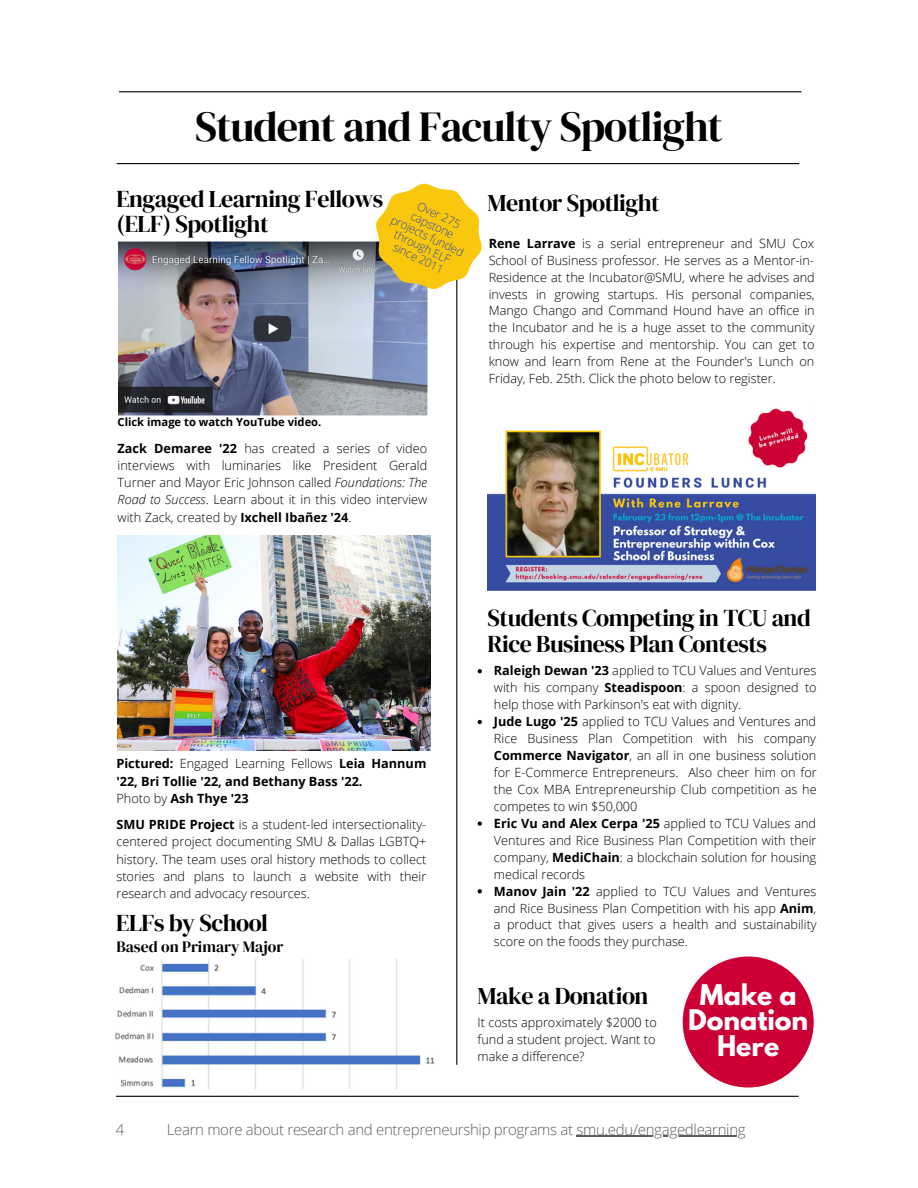
<style>
.page{position:relative;width:918px;height:1188px;background:#fff}
.page>*{position:absolute;margin:0;border:0;box-sizing:border-box;transform-origin:0 0}
.t1{font:42.3px "DM Serif Display";letter-spacing:-.025em;color:#000}
.t2{font:700 25.2px/25.8px "League Spartan";color:#fff;text-align:center}
.t3{font:24px/25.3px "DM Serif Display";letter-spacing:-.02em;color:#000}
.t4{font:15.75px "DM Serif Display";color:#000}
.t5{font:300 15px "Open Sans";letter-spacing:-.02em;color:#5c605b}
.t6{font:300 12.75px/17px "Open Sans";color:#000;text-align:justify}
.t7{font:700 12.75px/17.2px "Open Sans";color:#000}
.t8{font:300 11.7px/12px "Open Sans";color:#354ca1}
.t9{font:700 11.25px "Open Sans";color:#000}
.s1{font-weight:700}
.s2{font-style:italic}
.s3{font-weight:300}
</style>
<div class="page">
<hr style="left:119px;top:91px;width:682px;height:1px;background:#000">
<hr style="left:456px;top:199px;width:1px;height:865px;background:#000">
<hr style="left:116px;top:1096px;width:682px;height:1px;background:#000">
<hr style="left:117px;top:163px;width:682px;height:1px;background:#000">
<img style="left:118px;top:536px;width:312px;height:215px">
<div style="left:683px;top:957px;width:131px;height:131px;background:#cc0035;border-radius:50%"></div>
<img style="left:119px;top:241px;width:308px;height:175px">
<svg style="left:356px;top:164px;width:145px;height:145px"></svg>
<img style="left:116px;top:960px;width:319px;height:128px">
<img style="left:488px;top:408px;width:327px;height:183px">
<svg style="left:478px;top:669px;width:4px;height:4px"></svg>
<svg style="left:478px;top:720px;width:4px;height:4px"></svg>
<svg style="left:478px;top:822px;width:4px;height:4px"></svg>
<svg style="left:478px;top:889px;width:4px;height:4px"></svg>
<hr style="left:576px;top:1136px;width:169px;height:1px;background:#5c605b">
<p class="t1" style="left:195px;top:97px;width:529px">Student and Faculty Spotlight</p>
<p class="t3" style="left:116px;top:185px;width:268px">Engaged Learning Fellows (ELF) Spotlight</p>
<p class="t3" style="left:488px;top:190px;width:174px">Mentor Spotlight</p>
<p class="t6" style="left:489px;top:234px;width:328px"><span class="s1">Rene Larrave</span> is a serial entrepreneur and SMU Cox School of Business professor. He serves as a Mentor-in-Residence at the Incubator@SMU, where he advises and invests in growing startups. His personal companies, Mango Chango and Command Hound have an office in the Incubator and he is a huge asset to the community through his expertise and mentorship. You can get to know and learn from Rene at the Founder's Lunch on Friday, Feb. 25th. Click the photo below to register.</p>
<p class="t8" style="left:420px;top:199px;width:49px;rotate:26deg">Over 275 capstone</p>
<p class="t8" style="left:395px;top:213px;width:81px;rotate:26deg">projects funded</p>
<p class="t8" style="left:398px;top:228px;width:62px;rotate:26deg">through ELF</p>
<p class="t8" style="left:397px;top:241px;width:56px;rotate:26deg">since 2011</p>
<p class="t9" style="left:118px;top:414px;width:205px">Click image to watch YouTube video.</p>
<p class="t6" style="left:118px;top:439px;width:311px"><span class="s1">Zack Demaree '22</span> has created a series of video interviews with luminaries like President Gerald Turner and Mayor Eric Johnson called <span class="s2">Foundations: The Road to Success</span>. Learn about it in this video interview with Zack, created by <span class="s1">Ixchell Ibañez '24</span>.</p>
<p class="t7" style="left:116px;top:755px;width:312px">Pictured: <span class="s3">Engaged Learning Fellows</span> Leia Hannum '22, Bri Tollie '22, and Bethany Bass '22.</p>
<p class="t7" style="left:116px;top:789px;width:134px"><span class="s3">Photo by</span> Ash Thye '23</p>
<p class="t6" style="left:116px;top:815px;width:311px"><span class="s1">SMU PRIDE Project</span> is a student-led intersectionality&shy;centered project documenting SMU &amp; Dallas LGBTQ+ history. The team uses oral history methods to collect stories and plans to launch a website with their research and advocacy resources.</p>
<p class="t3" style="left:116px;top:910px;width:153px">ELFs by School</p>
<p class="t4" style="left:116px;top:936px;width:168px">Based on Primary Major</p>
<p class="t3" style="left:488px;top:605px;width:325px">Students Competing in TCU and<br>Rice Business Plan Contests</p>
<p class="t6" style="left:494px;top:662px;width:324px"><span class="s1">Raleigh Dewan '23</span> applied to TCU Values and Ventures with his company <span class="s1">Steadispoon</span>: a spoon designed to help those with Parkinson's eat with dignity.</p>
<p class="t6" style="left:494px;top:713px;width:324px"><span class="s1">Jude Lugo '25</span> applied to TCU Values and Ventures and Rice Business Plan Competition with his company <span class="s1">Commerce Navigator</span>, an all in one business solution for E-Commerce Entrepreneurs. Also cheer him on for the Cox MBA Entrepreneurship Club competition as he competes to win $50,000</p>
<p class="t6" style="left:494px;top:814px;width:324px"><span class="s1">Eric Vu and Alex Cerpa '25</span> applied to TCU Values and Ventures and Rice Business Plan Competition with their company, <span class="s1">MediChain</span>: a blockchain solution for housing medical records</p>
<p class="t6" style="left:494px;top:882px;width:324px"><span class="s1">Manov Jain '22</span> applied to TCU Values and Ventures and Rice Business Plan Competition with his app <span class="s1">Anim</span>, a product that gives users a health and sustainability score on the foods they purchase.</p>
<p class="t3" style="left:478px;top:983px;width:172px">Make a Donation</p>
<p class="t2" style="left:688px;top:985px;width:122px">Make a<br>Donation</p>
<p class="t2" style="left:717px;top:1036px;width:64px">Here</p>
<p class="t6" style="left:478px;top:1014px;width:181px">It costs approximately $2000 to fund a student project. Want to make a difference?</p>
<p class="t5" style="left:116px;top:1118px;width:10px">4</p>
<p class="t5" style="left:167px;top:1118px;width:581px">Learn more about research and entrepreneurship programs at smu.edu/engagedlearning</p>
</div>
